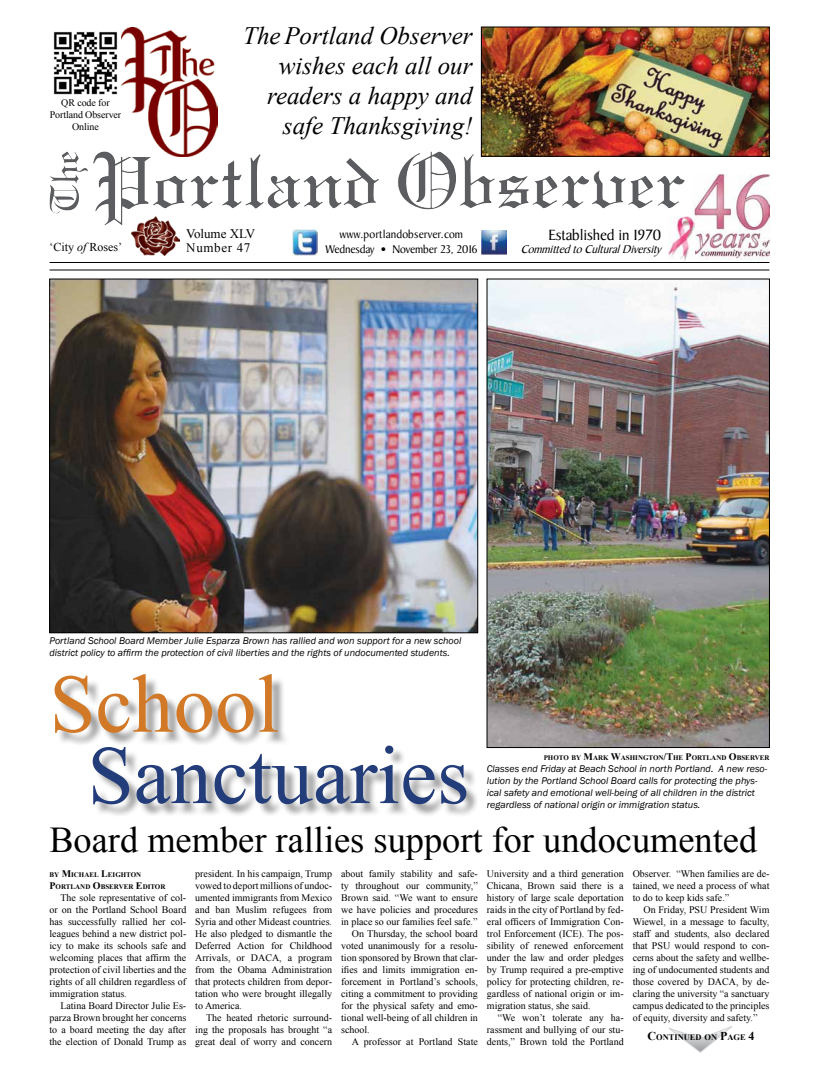
<style>
.page{position:relative;width:819px;height:1080px;background:#fff}
.page>*{position:absolute;margin:0;border:0;box-sizing:border-box;transform-origin:0 0}
.t1{font:82.8px "Times New Roman";color:#233c7a}
.t2{font:82.8px "Times New Roman";color:#d27928}
.t3{font:36.4px "Times New Roman";color:#000}
.t4{font:italic 25px/30px "Times New Roman";color:#000;text-align:right}
.t5{font:16px "Baker Signet";letter-spacing:-.01em;color:#000}
.t6{font:13px/14px "Times New Roman";color:#000}
.t7{font:12px/14.4px "Baker Signet";letter-spacing:-.01em;color:#000;text-align:center}
.t8{font:italic 12px "Baker Signet";color:#000}
.t9{font:12px "Times New Roman";color:#000}
.t10{font:10px/12px "Times New Roman";color:#000;text-align:justify}
.t11{font:italic 10px/12px "Franklin Gothic";color:#000}
.t12{font:700 8.4px "Times New Roman";color:#000}
.t13{font:700 7px/12px "Times New Roman";color:#000}
.s1{font-style:italic}
.s2{font-size:10px}
.s3{font-size:12px}
</style>
<div class="page">
<img style="left:692px;top:175px;width:77px;height:86px">
<hr style="left:50px;top:270px;width:719px;height:1px;background:#000">
<hr style="left:50px;top:262px;width:719px;height:1px;background:#000">
<img style="left:53px;top:31px;width:69px;height:64px">
<img style="left:49px;top:152px;width:39px;height:62px">
<img style="left:132px;top:226px;width:47px;height:30px">
<img style="left:93px;top:151px;width:402px;height:75px">
<img style="left:482px;top:231px;width:25px;height:24px">
<img style="left:292px;top:230px;width:26px;height:25px">
<img style="left:669px;top:217px;width:25px;height:44px">
<img style="left:122px;top:27px;width:95px;height:129px">
<img style="left:52px;top:281px;width:424px;height:350px">
<div style="left:50px;top:279px;width:428px;height:354px;border:1px solid #000"></div>
<img style="left:489px;top:281px;width:279px;height:465px">
<div style="left:487px;top:279px;width:283px;height:469px;border:1px solid #000"></div>
<div style="left:56px;top:676px;width:235px;height:71px;background:#000;opacity:.4"></div>
<div style="left:95px;top:748px;width:385px;height:70px;background:#000;opacity:.4"></div>
<svg style="left:668px;top:1026px;width:64px;height:27px"></svg>
<img style="left:483px;top:29px;width:284px;height:125px">
<div style="left:481px;top:27px;width:288px;height:129px;border:1px solid #000"></div>
<p class="t10" style="left:50px;top:96px;width:73px;text-align:center">QR code for<br>Portland Observer<br>Online</p>
<p class="t9" style="left:50px;top:238px;width:74px">‘City <span class="s1">of</span> Roses’</p>
<h3 class="t4" style="left:243px;top:20px;width:231px">ThePortland Observer wishes each all our readers a happy and safe Thanksgiving!</h3>
<h3 class="t6" style="left:186px;top:226px;width:70px">Volume XLV<br>Number 47</h3>
<p class="t7" style="left:325px;top:228px;width:154px">www.portlandobserver.com<br>Wednesday • November 23, 2016</p>
<h3 class="t5" style="left:548px;top:227px;width:114px">Established in 1970</h3>
<p class="t8" style="left:521px;top:243px;width:142px">CommittedtoCulturalDiversity</p>
<p class="t11" style="left:50px;top:635px;width:413px">Portland School Board Member Julie Esparza Brown has rallied and won support for a new school district policy to affirm the protection of civil liberties and the rights of undocumented students.</p>
<h1 class="t2" style="left:49px;top:648px;width:232px">School</h1>
<h1 class="t1" style="left:88px;top:720px;width:383px">Sanctuaries</h1>
<h2 class="t3" style="left:49px;top:815px;width:709px">Board member rallies support for undocumented</h2>
<p class="t13" style="left:50px;top:868px;width:117px">BY <span class="s2">M</span>ICHAEL <span class="s2">L</span>EIGHTON<br><span class="s2">P</span>ORTLAND <span class="s2">O</span>BSERVER <span class="s2">E</span>DITOR</p>
<p class="t10" style="left:50px;top:891px;width:138px;text-indent:11px">The sole representative of col&shy;or on the Portland School Board has successfully rallied her col&shy;leagues behind a new district pol&shy;icy to make its schools safe and welcoming places that affirm the protection of civil liberties and the rights of all children regardless of immigration status.</p>
<p class="t10" style="left:50px;top:999px;width:138px;text-indent:11px">Latina Board Director Julie Es&shy;parza Brown brought her concerns to a board meeting the day after the election of Donald Trump as</p>
<p class="t13" style="left:544px;top:751px;width:227px">PHOTO BY <span class="s2">M</span>ARK <span class="s2">W</span>ASHINGTON<span class="s2">/T</span>HE <span class="s2">P</span>ORTLAND <span class="s2">O</span>BSERVER</p>
<p class="t11" style="left:487px;top:763px;width:282px">Classes end Friday at Beach School in north Portland. A new reso&shy;lution by the Portland School Board calls for protecting the phys&shy;ical safety and emotional well-being of all children in the district regardless of national origin or immigration status.</p>
<p class="t10" style="left:195px;top:868px;width:138px">president. In his campaign, Trump vowed to deport millions of undoc&shy;umented immigrants from Mexico and ban Muslim refugees from Syria and other Mideast countries.<br>He also pledged to dismantle the Deferred Action for Childhood Arrivals, or DACA, a program from the Obama Administration that protects children from depor&shy;tation who were brought illegally to America.</p>
<p class="t10" style="left:195px;top:1012px;width:138px;text-indent:11px">The heated rhetoric surround&shy;ing the proposals has brought “a great deal of worry and concern</p>
<p class="t10" style="left:341px;top:868px;width:138px">about family stability and safe-</p>
<p class="t10" style="left:341px;top:880px;width:138px">ty throughout our community,”</p>
<p class="t10" style="left:341px;top:892px;width:138px">Brown said. “We want to ensure</p>
<p class="t10" style="left:341px;top:904px;width:138px">we have policies and procedures</p>
<p class="t10" style="left:341px;top:916px;width:138px">in place so our families feel safe.”</p>
<p class="t10" style="left:352px;top:928px;width:127px">On Thursday, the school board</p>
<p class="t10" style="left:341px;top:940px;width:138px">voted unanimously for a resolu-</p>
<p class="t10" style="left:341px;top:952px;width:138px">tion sponsored by Brown that clar-</p>
<p class="t10" style="left:341px;top:964px;width:138px">ifies and limits immigration en-</p>
<p class="t10" style="left:341px;top:976px;width:138px">forcement in Portland’s schools,</p>
<p class="t10" style="left:341px;top:988px;width:138px">citing a commitment to providing</p>
<p class="t10" style="left:341px;top:1000px;width:138px">for the physical safety and emo-</p>
<p class="t10" style="left:341px;top:1012px;width:138px">tional well-being of all children in</p>
<p class="t10" style="left:341px;top:1024px;width:30px">school.</p>
<p class="t10" style="left:352px;top:1036px;width:127px">A professor at Portland State</p>
<p class="t10" style="left:487px;top:868px;width:138px">University and a third generation Chicana, Brown said there is a history of large scale deportation raids in the city of Portland by fed&shy;eral officers of Immigration Con&shy;trol Enforcement (ICE). The pos&shy;sibility of renewed enforcement under the law and order pledges by Trump required a pre-emptive policy for protecting children, re&shy;gardless of national origin or im&shy;migration status, she said.</p>
<p class="t10" style="left:487px;top:1012px;width:138px;text-indent:11px">“We won’t tolerate any ha&shy;rassment and bullying of our stu&shy;dents,” Brown told the Portland</p>
<p class="t10" style="left:633px;top:868px;width:138px">Observer. “When families are de&shy;tained, we need a process of what to do to keep kids safe.”</p>
<p class="t10" style="left:633px;top:904px;width:138px;text-indent:11px">On Friday, PSU President Wim Wiewel, in a message to faculty, staff and students, also declared that PSU would respond to con&shy;cerns about the safety and wellbe&shy;ing of undocumented students and those covered by DACA, by de&shy;claring the university “a sanctuary campus dedicated to the principles of equity, diversity and safety.”</p>
<p class="t12" style="left:648px;top:1032px;width:109px"><span class="s3">C</span>ONTINUED ON <span class="s3">P</span>AGE <span class="s3">4</span></p>
</div>
